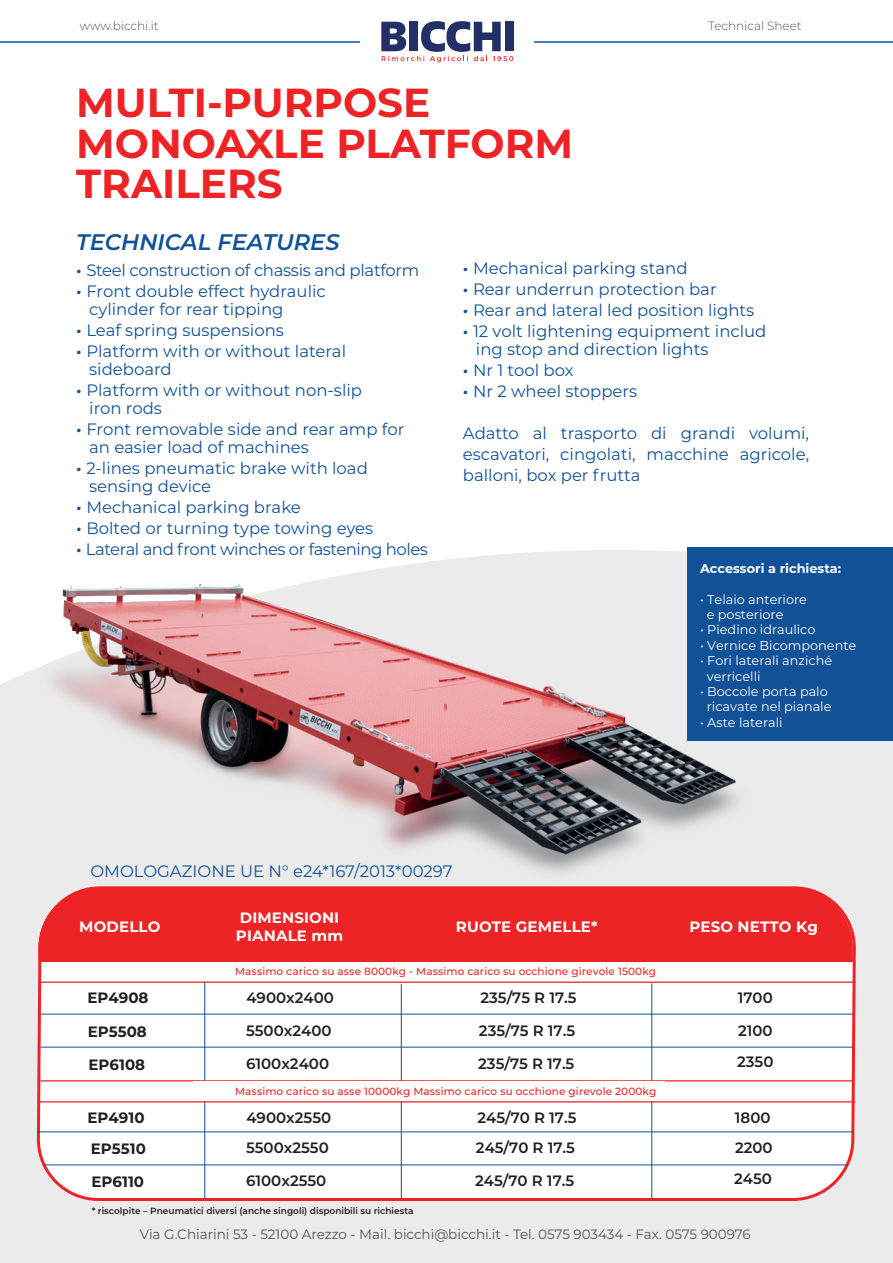
<style>
.page{position:relative;width:893px;height:1263px;background:#fff}
.page>*{position:absolute;margin:0;border:0;box-sizing:border-box;transform-origin:0 0}
.t1{font:700 40.5px/40.5px "Montserrat";color:#ee2326}
.t2{font:italic 600 22.5px "Montserrat";color:#115197}
.t3{font:16.5px/18px "Montserrat";color:#115197}
.t4{font:16.5px "Montserrat";letter-spacing:-.03em;color:#115197}
.t5{font:16.5px "Montserrat";letter-spacing:-.02em;color:#115197}
.t6{font:600 15px/30.9px "Montserrat";color:#231f20}
.t7{font:700 15px/18px "Montserrat";letter-spacing:.01em;color:#fff}
.t8{font:700 15px "Montserrat";color:#231f20}
.t9{font:13.5px "Montserrat";color:#505457}
.t10{font:12.9px/15.5px "Montserrat";color:#fff}
.t11{font:700 12.9px "Montserrat";color:#fff}
.t12{font:300 12px "Montserrat";color:#505457}
.t13{font:500 10.5px "Montserrat";letter-spacing:.01em;color:#ee2326}
.t14{font:600 9px "Montserrat";color:#231f20}
.s1{font-weight:600;font-style:italic}
</style>
<div class="page">
<div style="left:0;top:667px;width:893px;height:596px;background:#ecebeb"></div>
<svg style="left:35px;top:885px;width:822px;height:317px"></svg>
<hr style="left:204px;top:982px;width:1px;height:216px;background:#115197">
<hr style="left:651px;top:983px;width:1px;height:215px;background:#115197">
<hr style="left:401px;top:984px;width:1px;height:214px;background:#115197">
<hr style="left:40px;top:1014px;width:814px;height:1px;background:#115197">
<hr style="left:40px;top:1047px;width:814px;height:1px;background:#115197">
<hr style="left:38px;top:1131px;width:816px;height:1px;background:#115197">
<hr style="left:44px;top:1164px;width:804px;height:1px;background:#115197">
<hr style="left:40px;top:1080px;width:814px;height:1px;background:#ee2326">
<div style="left:38px;top:888px;width:816px;height:74px;background:#ee2326"></div>
<hr style="left:534px;top:41px;width:359px;height:2px;background:#115197">
<hr style="left:0;top:41px;width:360px;height:2px;background:#115197">
<svg style="left:381px;top:21px;width:132px;height:41px"></svg>
<div style="left:687px;top:548px;width:206px;height:193px;background:#115197"></div>
<hr style="left:39px;top:981px;width:816px;height:2px;background:#ee2326">
<hr style="left:39px;top:1101px;width:816px;height:1px;background:#ee2326">
<div style="left:194px;top:1082px;width:470px;height:19px;background:#fff"></div>
<img style="left:39px;top:547px;width:716px;height:385px">
<p class="t12" style="left:80px;top:18px;width:80px">www.bicchi.it</p>
<p class="t12" style="left:708px;top:18px;width:95px">Technical Sheet</p>
<h1 class="t1" style="left:76px;top:81px;width:498px">MULTI-PURPOSE<br>MONOAXLE PLATFORM<br>TRAILERS</h1>
<h2 class="t2" style="left:76px;top:226px;width:265px">TECHNICAL FEATURES</h2>
<p class="t5" style="left:76px;top:259px;width:344px"><span class="s1">•</span> Steel construction of chassis and platform</p>
<p class="t3" style="left:89px;top:281px;width:238px;text-indent:-13px"><span class="s1">•</span> Front double effect hydraulic cylinder for rear tipping</p>
<p class="t3" style="left:76px;top:320px;width:209px"><span class="s1">•</span> Leaf spring suspensions</p>
<p class="t3" style="left:89px;top:341px;width:258px;text-indent:-13px"><span class="s1">•</span> Platform with or without lateral sideboard</p>
<p class="t3" style="left:89px;top:380px;width:274px;text-indent:-13px"><span class="s1">•</span> Platform with or without non-slip iron rods</p>
<p class="t3" style="left:89px;top:419px;width:317px;text-indent:-13px"><span class="s1">•</span> Front removable side and rear amp for an easier load of machines</p>
<p class="t3" style="left:89px;top:458px;width:280px;text-indent:-13px"><span class="s1">•</span> 2-lines pneumatic brake with load sensing device</p>
<p class="t3" style="left:76px;top:497px;width:226px"><span class="s1">•</span> Mechanical parking brake</p>
<p class="t3" style="left:76px;top:518px;width:298px"><span class="s1">•</span> Bolted or turning type towing eyes</p>
<p class="t4" style="left:76px;top:538px;width:353px"><span class="s1">•</span> Lateral and front winches or fastening holes</p>
<p class="t3" style="left:463px;top:258px;width:226px"><span class="s1">•</span> Mechanical parking stand</p>
<p class="t3" style="left:463px;top:279px;width:255px"><span class="s1">•</span> Rear underrun protection bar</p>
<p class="t3" style="left:463px;top:300px;width:293px"><span class="s1">•</span> Rear and lateral led position lights</p>
<p class="t3" style="left:476px;top:321px;width:292px;text-indent:-13px"><span class="s1">•</span> 12 volt lightening equipment includ ing stop and direction lights</p>
<p class="t3" style="left:463px;top:360px;width:112px"><span class="s1">•</span> Nr 1 tool box</p>
<p class="t3" style="left:463px;top:381px;width:176px"><span class="s1">•</span> Nr 2 wheel stoppers</p>
<p class="t3" style="left:463px;top:422px;width:348px;line-height:21px;text-align:justify">Adatto al trasporto di grandi volumi, escavatori, cingolati, macchine agricole, balloni, box per frutta</p>
<p class="t11" style="left:700px;top:559px;width:143px">Accessori a richiesta:</p>
<p class="t10" style="left:707px;top:591px;width:102px;text-indent:-7px">• Telaio anteriore e posteriore</p>
<p class="t10" style="left:700px;top:621px;width:117px">• Piedino idraulico</p>
<p class="t10" style="left:700px;top:637px;width:158px">• Vernice Bicomponente</p>
<p class="t10" style="left:707px;top:652px;width:127px;text-indent:-7px">• Fori laterali anziché verricelli</p>
<p class="t10" style="left:700px;top:683px;width:133px;text-align:center">• Boccole porta palo ricavate nel pianale</p>
<p class="t10" style="left:700px;top:714px;width:84px">• Aste laterali</p>
<p class="t3" style="left:90px;top:861px;width:364px">OMOLOGAZIONE UE N° e24*167/2013*00297</p>
<p class="t7" style="left:79px;top:917px;width:83px">MODELLO</p>
<p class="t7" style="left:236px;top:908px;width:109px">DIMENSIONI<br>PIANALE mm</p>
<p class="t7" style="left:456px;top:917px;width:143px">RUOTE GEMELLE*</p>
<p class="t13" style="left:235px;top:964px;width:423px">Massimo carico su asse 8000kg - Massimo carico su occhione girevole 1500kg</p>
<p class="t8" style="left:88px;top:986px;width:63px">EP4908</p>
<p class="t6" style="left:246px;top:981px;width:89px">4900x2400</p>
<p class="t8" style="left:88px;top:1021px;width:60px">EP5508</p>
<p class="t8" style="left:89px;top:1054px;width:58px">EP6108</p>
<p class="t6" style="left:246px;top:1014px;width:87px">5500x2400</p>
<p class="t6" style="left:246px;top:1047px;width:85px">6100x2400</p>
<p class="t6" style="left:480px;top:981px;width:98px">235/75 R 17.5</p>
<p class="t6" style="left:479px;top:1014px;width:98px">235/75 R 17.5</p>
<p class="t6" style="left:478px;top:1047px;width:98px">235/75 R 17.5</p>
<p class="t13" style="left:235px;top:1084px;width:423px">Massimo carico su asse 10000kg Massimo carico su occhione girevole 2000kg</p>
<p class="t8" style="left:88px;top:1106px;width:58px">EP4910</p>
<p class="t6" style="left:246px;top:1101px;width:86px">4900x2550</p>
<p class="t8" style="left:91px;top:1138px;width:56px">EP5510</p>
<p class="t8" style="left:92px;top:1171px;width:54px">EP6110</p>
<p class="t6" style="left:246px;top:1131px;width:84px">5500x2550</p>
<p class="t6" style="left:246px;top:1164px;width:82px">6100x2550</p>
<p class="t14" style="left:92px;top:1205px;width:323px">* riscolpite – Pneumatici diversi (anche singoli) disponibili su richiesta</p>
<p class="t6" style="left:476px;top:1101px;width:102px;line-height:30px">245/70 R 17.5<br>245/70 R 17.5</p>
<p class="t6" style="left:475px;top:1164px;width:100px">245/70 R 17.5</p>
<p class="t7" style="left:689px;top:917px;width:130px">PESO NETTO Kg</p>
<p class="t6" style="left:738px;top:981px;width:37px">1700</p>
<p class="t6" style="left:737px;top:1014px;width:38px;line-height:31.5px">2100<br>2350</p>
<p class="t6" style="left:734px;top:1101px;width:40px">1800<br>2200<br>2450</p>
<p class="t9" style="left:140px;top:1225px;width:612px">Via G.Chiarini 53 - 52100 Arezzo - Mail. bicchi@bicchi.it - Tel. 0575 903434 - Fax. 0575 900976</p>
</div>
